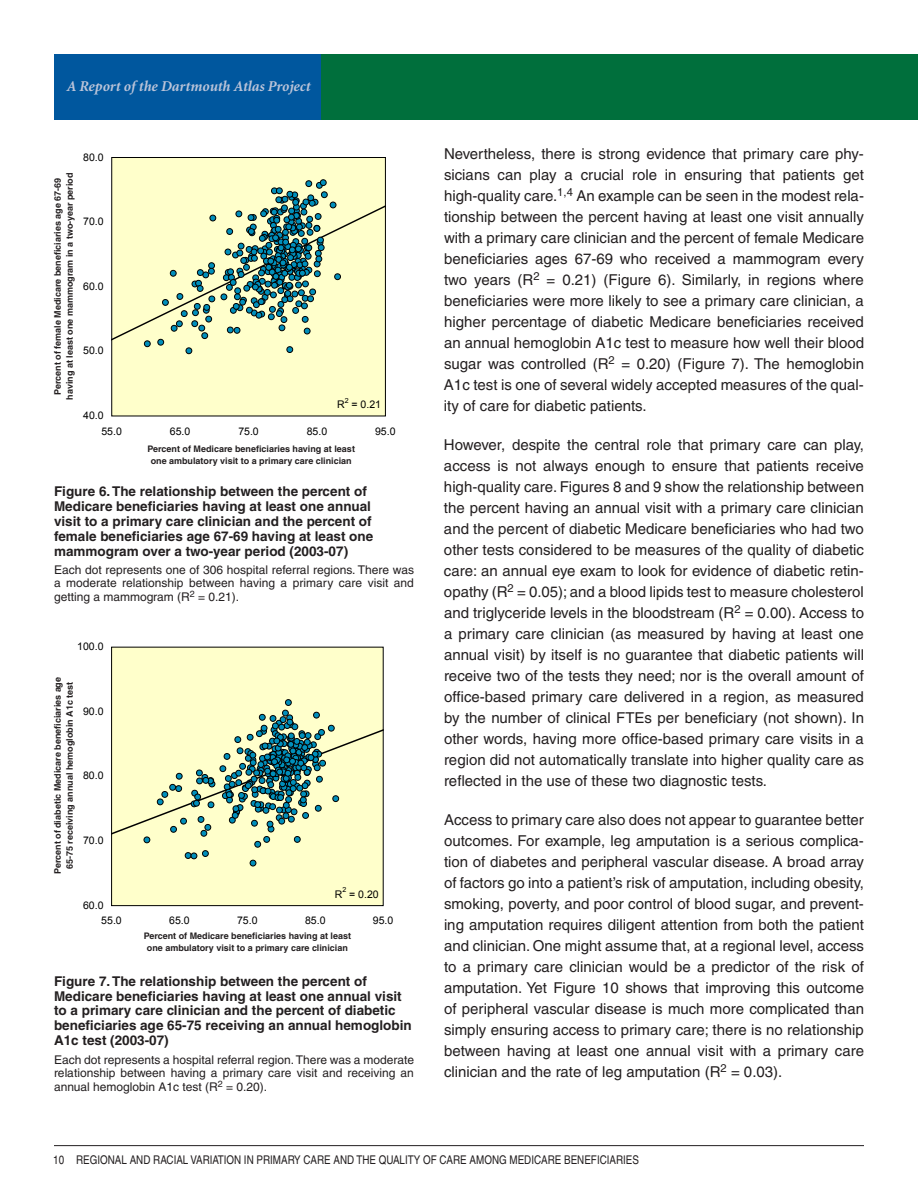
<style>
.page{position:relative;width:918px;height:1188px;background:#fff}
.page>*{position:absolute;margin:0;border:0;box-sizing:border-box;transform-origin:0 0}
.t1{font:15px/21px "Helvetica";color:#231f20;text-align:justify}
.t2{font:italic 700 15px "Minion";letter-spacing:-.005em;color:#bbc4d9}
.t3{font:700 13.5px/15px "Helvetica";color:#231f20}
.t4{font:12px/13.5px "Helvetica";color:#231f20;text-align:justify}
.t5{font:condensed 12px "Helvetica";color:#231f20}
.t6{font:10.5px "Arial";color:#000}
.t7{font:700 9px/12px "Helvetica";color:#231f20;text-align:center}
.t8{font:7.05px "Arial";color:#000}
</style>
<div class="page">
<div style="left:54px;top:54px;width:864px;height:65px;background:#006f3c"></div>
<div style="left:54px;top:54px;width:266px;height:66px;background:#00579e"></div>
<hr style="left:54px;top:1145px;width:810px;height:1px;background:#231f20">
<div style="left:112px;top:158px;width:273px;height:258px;background:#ffffcb"></div>
<div style="left:112px;top:157px;width:274px;height:259px;border:1px solid #000"></div>
<svg style="left:112px;top:180px;width:274px;height:174px"></svg>
<div style="left:112px;top:647px;width:271px;height:259px;background:#ffffcb"></div>
<div style="left:111px;top:647px;width:272px;height:259px;border:1px solid #000"></div>
<div style="left:285px;top:699px;width:7px;height:7px;border:1px solid #000;border-radius:50%"></div>
<svg style="left:112px;top:700px;width:271px;height:166px"></svg>
<div style="left:264px;top:836px;width:6px;height:7px;border:1px solid #000;border-radius:50%"></div>
<p class="t2" style="left:67px;top:79px;width:245px">A Report of the Dartmouth Atlas Project</p>
<p class="t7" style="left:52px;top:400px;width:229px;rotate:-90deg">Percent of female Medicare beneficiaries age 67-69 having at least one mammogram in a two-year period</p>
<p class="t6" style="left:83px;top:150px;width:22px">80.0</p>
<p class="t6" style="left:83px;top:215px;width:22px">70.0</p>
<p class="t6" style="left:83px;top:279px;width:22px">60.0</p>
<p class="t6" style="left:83px;top:344px;width:22px">50.0</p>
<p class="t6" style="left:83px;top:408px;width:22px">40.0</p>
<p class="t8" style="left:345px;top:395px;width:5px">2</p>
<p class="t6" style="left:352px;top:397px;width:31px">= 0.21</p>
<p class="t6" style="left:337px;top:397px;width:9px">R</p>
<p class="t6" style="left:101px;top:424px;width:22px">55.0</p>
<p class="t6" style="left:170px;top:424px;width:22px">65.0</p>
<p class="t6" style="left:238px;top:424px;width:22px">75.0</p>
<p class="t6" style="left:307px;top:424px;width:22px">85.0</p>
<p class="t6" style="left:375px;top:424px;width:22px">95.0</p>
<p class="t7" style="left:148px;top:442px;width:209px">Percent of Medicare beneficiaries having at least one ambulatory visit to a primary care clinician</p>
<p class="t3" style="left:54px;top:483px;width:321px">Figure 6. The relationship between the percent of Medicare beneficiaries having at least one annual visit to a primary care clinician and the percent of female beneficiaries age 67-69 having at least one mammogram over a two-year period (2003-07)</p>
<p class="t4" style="left:54px;top:563px;width:362px">Each dot represents one of 306 hospital referral regions. There was a moderate relationship between having a primary care visit and getting a mammogram (R<sup>2</sup> = 0.21).</p>
<p class="t6" style="left:77px;top:640px;width:28px">100.0</p>
<p class="t7" style="left:52px;top:874px;width:199px;rotate:-90deg">Percent of diabetic Medicare beneficiaries age<br>65-75 receiving annual hemoglobin A1c test</p>
<p class="t6" style="left:83px;top:704px;width:22px">90.0</p>
<p class="t6" style="left:83px;top:769px;width:22px">80.0</p>
<p class="t6" style="left:83px;top:833px;width:22px">70.0</p>
<p class="t6" style="left:83px;top:898px;width:22px">60.0</p>
<p class="t8" style="left:342px;top:885px;width:5px">2</p>
<p class="t6" style="left:349px;top:887px;width:31px">= 0.20</p>
<p class="t6" style="left:335px;top:887px;width:9px">R</p>
<p class="t6" style="left:101px;top:914px;width:22px">55.0</p>
<p class="t6" style="left:169px;top:914px;width:22px">65.0</p>
<p class="t6" style="left:237px;top:914px;width:22px">75.0</p>
<p class="t6" style="left:305px;top:914px;width:22px">85.0</p>
<p class="t6" style="left:373px;top:914px;width:22px">95.0</p>
<p class="t7" style="left:144px;top:930px;width:209px">Percent of Medicare beneficiaries having at least one ambulatory visit to a primary care clinician</p>
<p class="t3" style="left:54px;top:973px;width:359px">Figure 7. The relationship between the percent of Medicare beneficiaries having at least one annual visit to a primary care clinician and the percent of diabetic beneficiaries age 65-75 receiving an annual hemoglobin A1c test (2003-07)</p>
<p class="t4" style="left:54px;top:1053px;width:362px">Each dot represents a hospital referral region. There was a moderate relationship between having a primary care visit and receiving an annual hemoglobin A1c test (R<sup>2</sup> = 0.20).</p>
<p class="t1" style="left:444px;top:144px;width:422px">Nevertheless, there is strong evidence that primary care phy&shy;sicians can play a crucial role in ensuring that patients get high-quality care.<sup>1,4</sup> An example can be seen in the modest rela&shy;tionship between the percent having at least one visit annually with a primary care clinician and the percent of female Medicare beneficiaries ages 67-69 who received a mammogram every two years (R<sup>2</sup> = 0.21) (Figure 6). Similarly, in regions where beneficiaries were more likely to see a primary care clinician, a higher percentage of diabetic Medicare beneficiaries received an annual hemoglobin A1c test to measure how well their blood sugar was controlled (R<sup>2</sup> = 0.20) (Figure 7). The hemoglobin A1c test is one of several widely accepted measures of the qual&shy;ity of care for diabetic patients.</p>
<p class="t1" style="left:444px;top:435px;width:422px">However, despite the central role that primary care can play, access is not always enough to ensure that patients receive high-quality care. Figures 8 and 9 show the relationship between the percent having an annual visit with a primary care clinician and the percent of diabetic Medicare beneficiaries who had two other tests considered to be measures of the quality of diabetic care: an annual eye exam to look for evidence of diabetic retin&shy;opathy (R<sup>2</sup> = 0.05); and a blood lipids test to measure cholesterol and triglyceride levels in the bloodstream (R<sup>2</sup> = 0.00). Access to a primary care clinician (as measured by having at least one annual visit) by itself is no guarantee that diabetic patients will receive two of the tests they need; nor is the overall amount of office-based primary care delivered in a region, as measured by the number of clinical FTEs per beneficiary (not shown). In other words, having more office-based primary care visits in a region did not automatically translate into higher quality care as reflected in the use of these two diagnostic tests.</p>
<p class="t1" style="left:444px;top:810px;width:422px">Access to primary care also does not appear to guarantee better outcomes. For example, leg amputation is a serious complica&shy;tion of diabetes and peripheral vascular disease. A broad array of factors go into a patient’s risk of amputation, including obesity, smoking, poverty, and poor control of blood sugar, and prevent&shy;ing amputation requires diligent attention from both the patient and clinician. One might assume that, at a regional level, access to a primary care clinician would be a predictor of the risk of amputation. Yet Figure 10 shows that improving this outcome of peripheral vascular disease is much more complicated than simply ensuring access to primary care; there is no relationship between having at least one annual visit with a primary care clinician and the rate of leg amputation (R<sup>2</sup> = 0.03).</p>
<p class="t5" style="left:53px;top:1153px;width:346px">10 REGIONAL AN D RACIAL VARIATION IN PRIMARY CARE AN D THE QUALIT</p>
<p class="t5" style="left:414px;top:1153px;width:79px">Y OF CARE AMONG</p>
<p class="t5" style="left:510px;top:1153px;width:131px">MEDICARE BENEFICIARIES</p>
</div>
